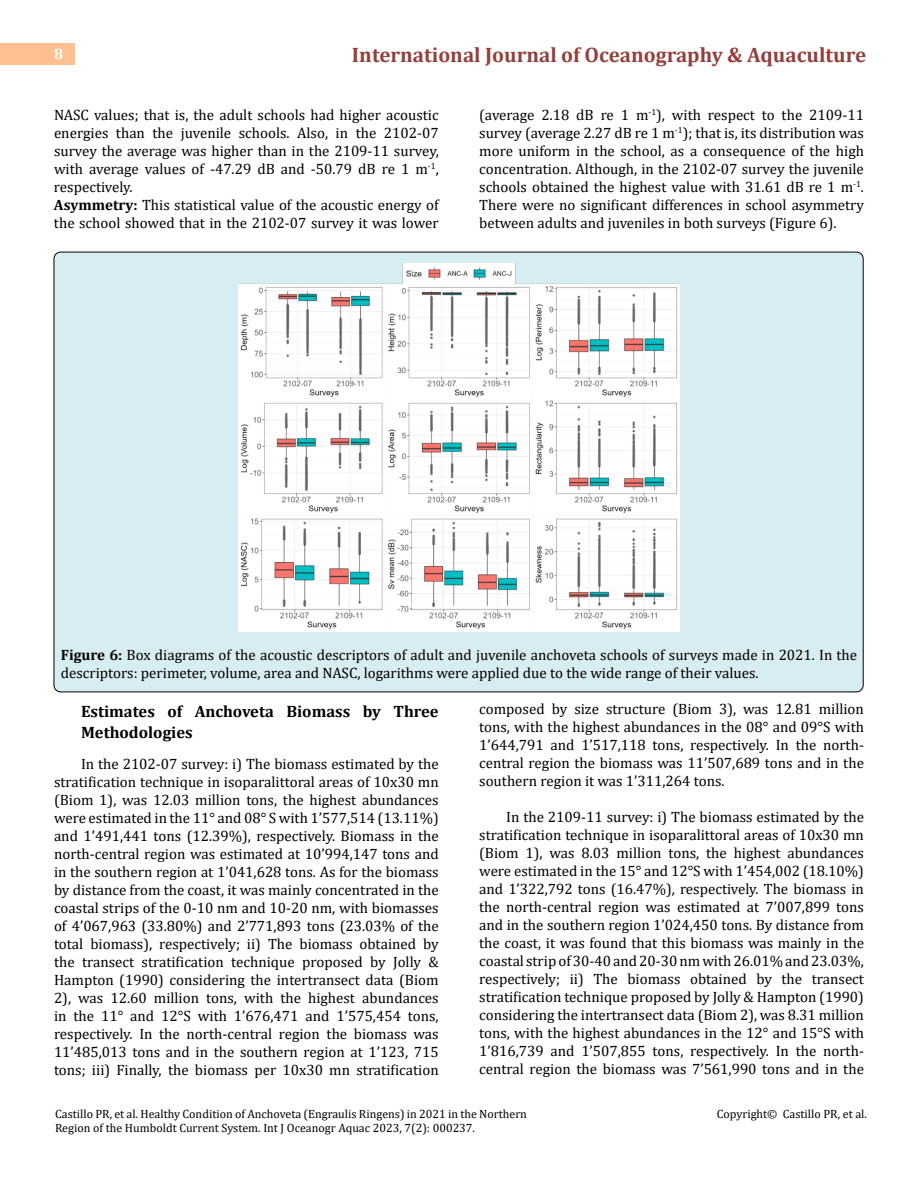
<style>
.page{position:relative;width:918px;height:1188px;background:#fff}
.page>*{position:absolute;margin:0;border:0;box-sizing:border-box;transform-origin:0 0}
.t1{font:700 21px "Cambria";color:#953f3c}
.t2{font:700 16.5px/21px "Cambria";color:#000}
.t3{font:15px/18px "Cambria";color:#000;text-align:justify}
.t4{font:700 15px "Cambria";color:#fff}
.t5{font:12px/14.4px "Cambria";color:#000}
.s1{font-weight:700}
</style>
<div class="page">
<div style="left:0;top:43px;width:75px;height:21px;background:#ffbf91"></div>
<div style="left:54px;top:252px;width:809px;height:440px;background:#d8edf2;border-radius:7px"></div>
<img style="left:238px;top:264px;width:442px;height:367px">
<p class="t4" style="left:54px;top:44px;width:10px">8</p>
<h1 class="t1" style="left:352px;top:40px;width:516px">International Journal of Oceanography &amp; Aquaculture</h1>
<p class="t3" style="left:54px;top:105px;width:386px;text-align:left">NASC values; that is, the adult schools had higher acoustic energies than the juvenile schools. Also, in the 2102-07 survey the average was higher than in the 2109-11 survey, with average values of -47.29 dB and -50.79 dB re 1 m<sup>-1</sup>, respectively.<br><span class="s1">Asymmetry:</span> This statistical value of the acoustic energy of the school showed that in the 2102-07 survey it was lower</p>
<p class="t3" style="left:479px;top:105px;width:386px">(average 2.18 dB re 1 m<sup>-1</sup>), with respect to the 2109-11 survey (average 2.27 dB re 1 m<sup>-1</sup>); that is, its distribution was more uniform in the school, as a consequence of the high concentration. Although, in the 2102-07 survey the juvenile schools obtained the highest value with 31.61 dB re 1 m<sup>-1</sup>.<br>There were no significant differences in school asymmetry between adults and juveniles in both surveys (Figure 6).</p>
<p class="t3" style="left:61px;top:645px;width:798px"><span class="s1">Figure 6:</span> Box diagrams of the acoustic descriptors of adult and juvenile anchoveta schools of surveys made in 2021. In the descriptors: perimeter, volume, area and NASC, logarithms were applied due to the wide range of their values.</p>
<p class="t2" style="left:81px;top:700px;width:359px">Estimates of Anchoveta Biomass by Three<br>Methodologies</p>
<p class="t3" style="left:54px;top:755px;width:386px;text-indent:27px">In the 2102-07 survey: i) The biomass estimated by the stratification technique in isoparalittoral areas of 10x30 mn (Biom 1), was 12.03 million tons, the highest abundances were estimated in the 11° and 08° S with 1’577,514 (13.11%) and 1’491,441 tons (12.39%), respectively. Biomass in the north-central region was estimated at 10’994,147 tons and in the southern region at 1’041,628 tons. As for the biomass by distance from the coast, it was mainly concentrated in the coastal strips of the 0-10 nm and 10-20 nm, with biomasses of 4’067,963 (33.80%) and 2’771,893 tons (23.03% of the total biomass), respectively; ii) The biomass obtained by the transect stratification technique proposed by Jolly &amp; Hampton (1990) considering the intertransect data (Biom 2), was 12.60 million tons, with the highest abundances in the 11° and 12°S with 1’676,471 and 1’575,454 tons, respectively. In the north-central region the biomass was 11’485,013 tons and in the southern region at 1’123, 715 tons; iii) Finally, the biomass per 10x30 mn stratification</p>
<p class="t3" style="left:479px;top:699px;width:386px">composed by size structure (Biom 3), was 12.81 million tons, with the highest abundances in the 08° and 09°S with 1’644,791 and 1’517,118 tons, respectively. In the north&shy;central region the biomass was 11’507,689 tons and in the southern region it was 1’311,264 tons.</p>
<p class="t3" style="left:479px;top:807px;width:386px;text-indent:27px">In the 2109-11 survey: i) The biomass estimated by the stratification technique in isoparalittoral areas of 10x30 mn (Biom 1), was 8.03 million tons, the highest abundances were estimated in the 15° and 12°S with 1’454,002 (18.10%) and 1’322,792 tons (16.47%), respectively. The biomass in the north-central region was estimated at 7’007,899 tons and in the southern region 1’024,450 tons. By distance from the coast, it was found that this biomass was mainly in the coastal strip of 30-40 and 20-30 nm with 26.01% and 23.03%, respectively; ii) The biomass obtained by the transect stratification technique proposed by Jolly &amp; Hampton (1990) considering the intertransect data (Biom 2), was 8.31 million tons, with the highest abundances in the 12° and 15°S with 1’816,739 and 1’507,855 tons, respectively. In the north&shy;central region the biomass was 7’561,990 tons and in the</p>
<p class="t5" style="left:55px;top:1106px;width:473px">Castillo PR, et al. Healthy Condition of Anchoveta (Engraulis Ringens) in 2021 in the Northern<br>Region of the Humboldt Current System. Int J Oceanogr Aquac 2023, 7(2): 000237.</p>
<p class="t5" style="left:717px;top:1106px;width:152px">Copyright© Castillo PR, et al.</p>
</div>
